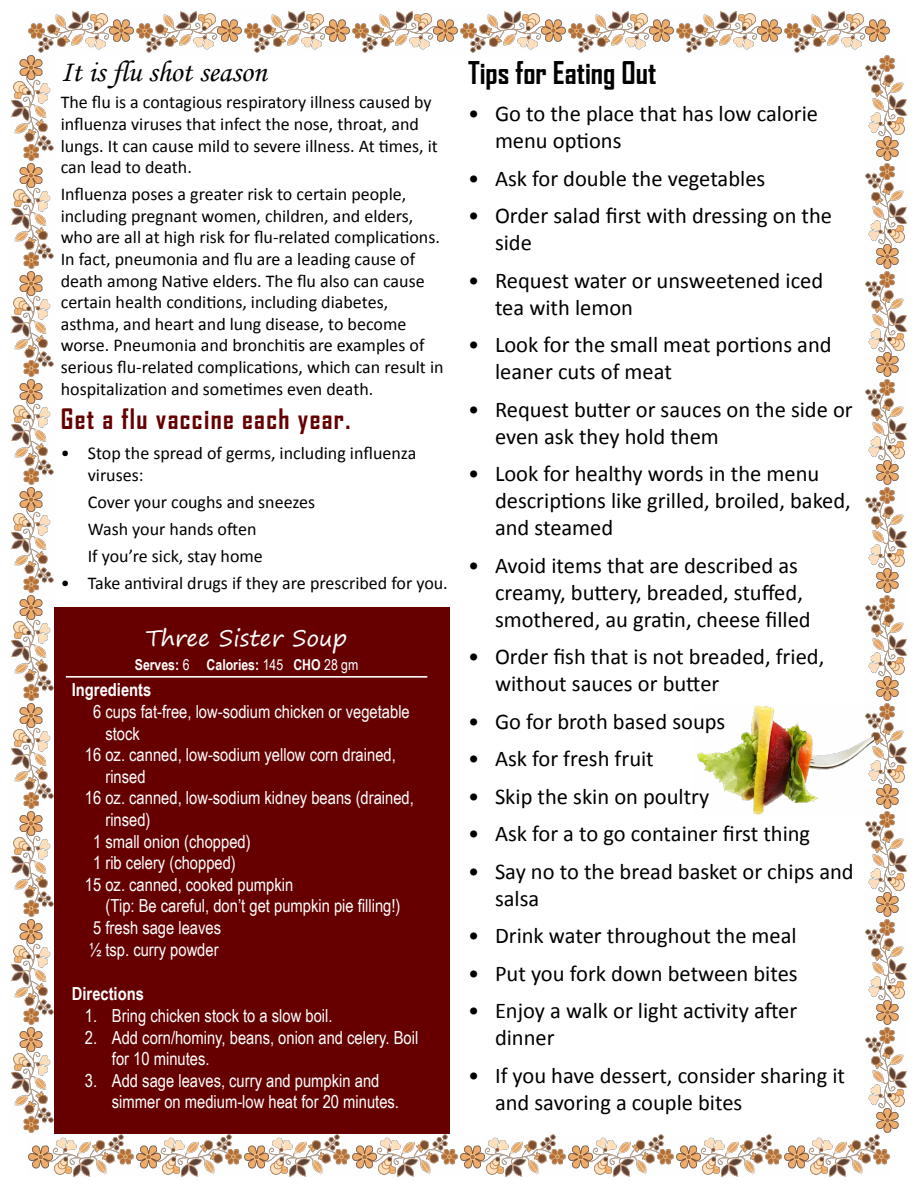
<style>
.page{position:relative;width:918px;height:1188px;background:#fff}
.page>*{position:absolute;margin:0;border:0;box-sizing:border-box;transform-origin:0 0}
.t1{font:30px "Monotype Corsiva";color:#000}
.t2{font:700 30px "Agency FB";color:#000}
.t3{font:700 27px "Agency FB";letter-spacing:.05em;color:#600}
.t4{font:22.5px/27px "Calibri";color:#000}
.t5{font:22.5px "Segoe Print";color:#fff}
.t6{font:18px/21.6px "Calibri";color:#000}
.t7{font:18px/21.6px "Arial Narrow";color:#fff}
.t8{font:700 18px "Arial Narrow";color:#fff}
.t9{font:700 15px "Arial Narrow";color:#fff}
.s1{font-weight:400}
</style>
<div class="page">
<img style="left:11px;top:55px;width:43px;height:1078px">
<img style="left:28px;top:11px;width:862px;height:42px">
<img style="left:28px;top:1134px;width:862px;height:43px">
<img style="left:865px;top:55px;width:42px;height:1078px">
<img style="left:697px;top:702px;width:176px;height:115px">
<div style="left:54px;top:608px;width:396px;height:526px;background:#600"></div>
<hr style="left:66px;top:676px;width:361px;height:2px;background:#fff">
<h1 class="t1" style="left:61px;top:54px;width:207px">It is flu shot season</h1>
<p class="t6" style="left:61px;top:92px;width:379px">The flu is a contagious respiratory illness caused by influenza viruses that infect the nose, throat, and lungs. It can cause mild to severe illness. At times, it can lead to death.</p>
<p class="t6" style="left:61px;top:184px;width:384px">Influenza poses a greater risk to certain people, including pregnant women, children, and elders, who are all at high risk for flu-related complications.<br>In fact, pneumonia and flu are a leading cause of death among Native elders. The flu also can cause certain health conditions, including diabetes, asthma, and heart and lung disease, to become worse. Pneumonia and bronchitis are examples of serious flu-related complications, which can result in hospitalization and sometimes even death.</p>
<p class="t3" style="left:61px;top:402px;width:291px">Get a flu vaccine each year.</p>
<p class="t6" style="left:88px;top:442px;width:330px;text-indent:-27px">• Stop the spread of germs, including influenza viruses:</p>
<p class="t6" style="left:88px;top:488px;width:229px;line-height:27px">Cover your coughs and sneezes<br>Wash your hands often<br>If you’re sick, stay home</p>
<p class="t6" style="left:61px;top:572px;width:389px">• Take antiviral drugs if they are prescribed for you.</p>
<p class="t5" style="left:146px;top:618px;width:203px">Three Sister Soup</p>
<p class="t9" style="left:135px;top:654px;width:225px">Serves: <span class="s1">6</span> Calories: <span class="s1">145</span> CHO <span class="s1">28 gm</span></p>
<p class="t8" style="left:72px;top:676px;width:81px">Ingredients</p>
<p class="t7" style="left:93px;top:700px;width:318px">6 cups fat-free, low-sodium chicken or vegetable</p>
<p class="t7" style="left:105px;top:722px;width:36px">stock</p>
<p class="t7" style="left:85px;top:743px;width:312px">16 oz. canned, low-sodium yellow corn drained,</p>
<p class="t7" style="left:105px;top:765px;width:42px">rinsed</p>
<p class="t7" style="left:85px;top:787px;width:331px">16 oz. canned, low-sodium kidney beans (drained,</p>
<p class="t7" style="left:105px;top:808px;width:47px">rinsed)</p>
<p class="t7" style="left:93px;top:830px;width:159px">1 small onion (chopped)</p>
<p class="t7" style="left:93px;top:851px;width:144px">1 rib celery (chopped)</p>
<p class="t7" style="left:85px;top:873px;width:210px">15 oz. canned, cooked pumpkin</p>
<p class="t7" style="left:105px;top:895px;width:297px">(Tip: Be careful, don’t get pumpkin pie filling!)</p>
<p class="t7" style="left:93px;top:916px;width:129px">5 fresh sage leaves</p>
<p class="t7" style="left:89px;top:938px;width:131px">½ tsp. curry powder</p>
<p class="t8" style="left:72px;top:980px;width:74px">Directions</p>
<p class="t7" style="left:85px;top:1004px;width:249px">1. Bring chicken stock to a slow boil.</p>
<p class="t7" style="left:112px;top:1026px;width:308px;text-indent:-27px">2. Add corn/hominy, beans, onion and celery. Boil for 10 minutes.</p>
<p class="t7" style="left:112px;top:1069px;width:289px;text-indent:-27px">3. Add sage leaves, curry and pumpkin and simmer on medium-low heat for 20 minutes.</p>
<h1 class="t2" style="left:468px;top:54px;width:190px">Tips for Eating Out</h1>
<p class="t4" style="left:495px;top:100px;width:325px;text-indent:-27px">• Go to the place that has low calorie menu options</p>
<p class="t4" style="left:468px;top:165px;width:299px">• Ask for double the vegetables</p>
<p class="t4" style="left:495px;top:202px;width:339px;text-indent:-27px">• Order salad first with dressing on the side</p>
<p class="t4" style="left:495px;top:267px;width:330px;text-indent:-27px">• Request water or unsweetened iced tea with lemon</p>
<p class="t4" style="left:495px;top:331px;width:338px;text-indent:-27px">• Look for the small meat portions and leaner cuts of meat</p>
<p class="t4" style="left:495px;top:396px;width:359px;text-indent:-27px">• Request butter or sauces on the side or even ask they hold them</p>
<p class="t4" style="left:495px;top:460px;width:357px;text-indent:-27px">• Look for healthy words in the menu descriptions like grilled, broiled, baked, and steamed</p>
<p class="t4" style="left:495px;top:552px;width:317px;text-indent:-27px">• Avoid items that are described as creamy, buttery, breaded, stuffed, smothered, au gratin, cheese filled</p>
<p class="t4" style="left:495px;top:643px;width:331px;text-indent:-27px">• Order fish that is not breaded, fried, without sauces or butter</p>
<p class="t4" style="left:468px;top:708px;width:259px">• Go for broth based soups</p>
<p class="t4" style="left:468px;top:745px;width:187px">• Ask for fresh fruit</p>
<p class="t4" style="left:468px;top:783px;width:243px">• Skip the skin on poultry</p>
<p class="t4" style="left:468px;top:820px;width:344px">• Ask for a to go container first thing</p>
<p class="t4" style="left:495px;top:858px;width:360px;text-indent:-27px">• Say no to the bread basket or chips and salsa</p>
<p class="t4" style="left:468px;top:922px;width:330px">• Drink water throughout the meal</p>
<p class="t4" style="left:468px;top:960px;width:331px">• Put you fork down between bites</p>
<p class="t4" style="left:495px;top:997px;width:304px;text-indent:-27px">• Enjoy a walk or light activity after dinner</p>
<p class="t4" style="left:495px;top:1062px;width:352px;text-indent:-27px">• If you have dessert, consider sharing it and savoring a couple bites</p>
</div>
